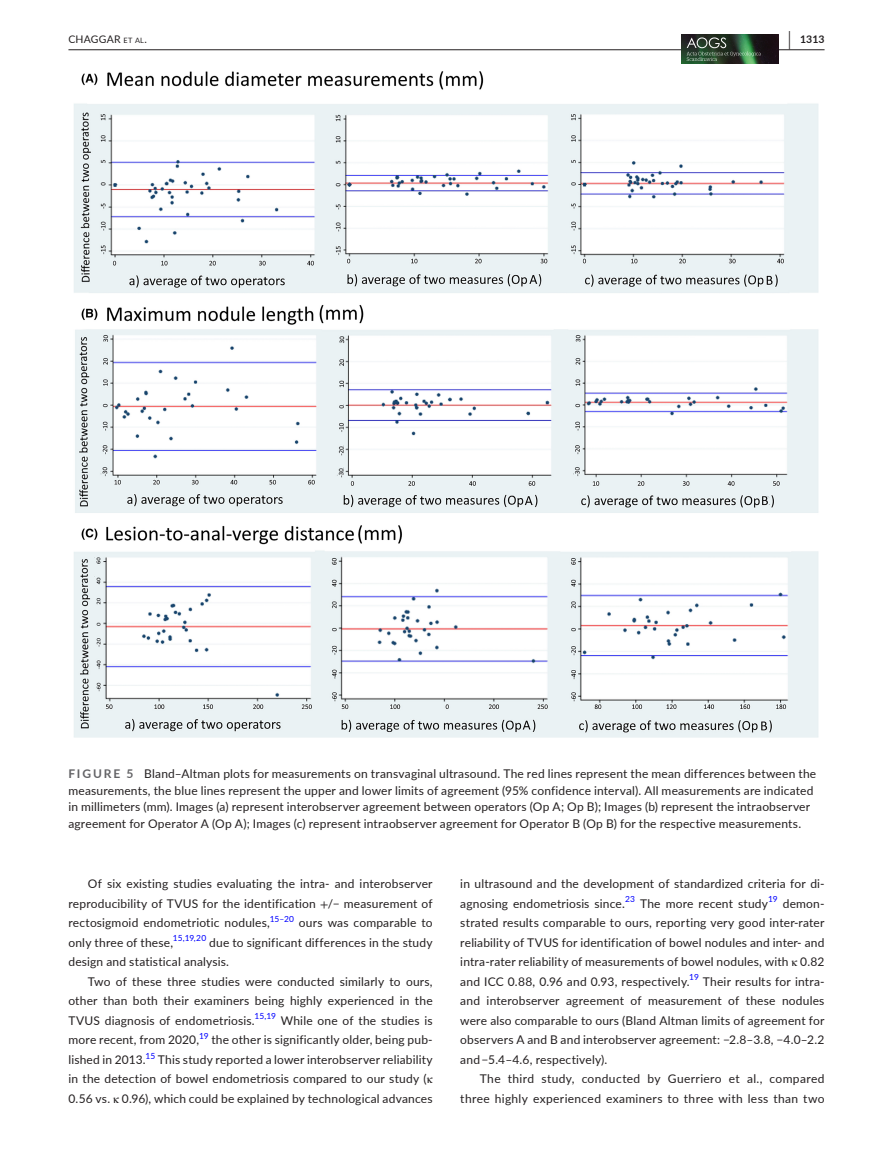
<style>
.page{position:relative;width:893px;height:1174px;background:#fff}
.page>*{position:absolute;margin:0;border:0;box-sizing:border-box;transform-origin:0 0}
.t1{font:12px/19.5px "Lato";letter-spacing:.015em;color:#231f20;text-align:justify}
.t2{font:10.5px "Lato";letter-spacing:.025em;color:#231f20}
.t3{font:700 10.5px "Lato";color:#231f20}
.t4{font:8.4px "Lato";letter-spacing:.015em;color:#00f}
.s1{font-size:7.35px}
.s2{font-size:19.5px}
.s3{font-weight:700;color:#636366}
.s4{font-family:"STIX"}
</style>
<div class="page">
<hr style="left:68px;top:49px;width:756px;height:1px;background:#231f20">
<img style="left:682px;top:34px;width:97px;height:30px">
<svg style="left:687px;top:37px;width:74px;height:24px;background:#3f5843"></svg>
<img style="left:74px;top:71px;width:745px;height:667px">
<p class="t2" style="left:68px;top:31px;width:80px">CHAGGAR <span class="s1">et al</span>.</p>
<p class="t3" style="left:789px;top:31px;width:37px"><span class="s2">|</span> 1313</p>
<p class="t1" style="left:68px;top:765px;width:749px;line-height:16.5px;text-align:left"><span class="s3">FIGURE 5</span> Bland–Altman plots for measurements on transvaginal ultrasound. The red lines represent the mean differences between the measurements, the blue lines represent the upper and lower limits of agreement (95% confidence interval). All measurements are indicated in millimeters (mm). Images (a) represent interobserver agreement between operators (Op A; Op B); Images (b) represent the intraobserver agreement for Operator A (Op A); Images (c) represent intraobserver agreement for Operator B (Op B) for the respective measurements.</p>
<p class="t1" style="left:68px;top:873px;width:366px;text-indent:20px">Of six existing studies evaluating the intra- and interobserver reproducibility of TVUS for the identification <span class="s4">+</span>/− measurement of rectosigmoid endometriotic nodules,</p>
<p class="t4" style="left:270px;top:913px;width:26px">15–20</p>
<p class="t1" style="left:299px;top:912px;width:135px">ours was comparable to</p>
<p class="t1" style="left:68px;top:932px;width:106px">only three of these,</p>
<p class="t4" style="left:173px;top:932px;width:35px">15,19,20</p>
<p class="t1" style="left:68px;top:932px;width:366px;text-indent:141px">due to significant differences in the study design and statistical analysis.</p>
<p class="t1" style="left:68px;top:971px;width:366px;text-indent:20px">Two of these three studies were conducted similarly to ours, other than both their examiners being highly experienced in the TVUS diagnosis of endometriosis.<sup>15,19</sup> While one of the studies is more recent, from 2020,<sup>19</sup> the other is significantly older, being pub&shy;lished in 2013.<sup>15</sup> This study reported a lower interobserver reliability in the detection of bowel endometriosis compared to our study (<span class="s4">κ </span>0.56 vs. <span class="s4">κ</span> 0.96), which could be explained by technological advances</p>
<p class="t1" style="left:460px;top:873px;width:366px">in ultrasound and the development of standardized criteria for di&shy;agnosing endometriosis since.<sup>23</sup> The more recent study</p>
<p class="t4" style="left:768px;top:893px;width:11px">19</p>
<p class="t1" style="left:460px;top:893px;width:366px;text-indent:322px">demon&shy;strated results comparable to ours, reporting very good inter-rater reliability of TVUS for identification of bowel nodules and inter- and intra-rater reliability of measurements of bowel nodules, with <span class="s4">κ</span> 0.82 and ICC 0.88, 0.96 and 0.93, respectively.<sup>19</sup> Their results for intra&shy;and interobserver agreement of measurement of these nodules were also comparable to ours (Bland Altman limits of agreement for observers A and B and interobserver agreement: −2.8–3.8, −4.0–2.2 and −5.4–4.6, respectively).</p>
<p class="t1" style="left:460px;top:1068px;width:366px;text-align:right">The third study, conducted by Guerriero et al., compared three highly experienced examiners to three with less than two</p>
</div>
